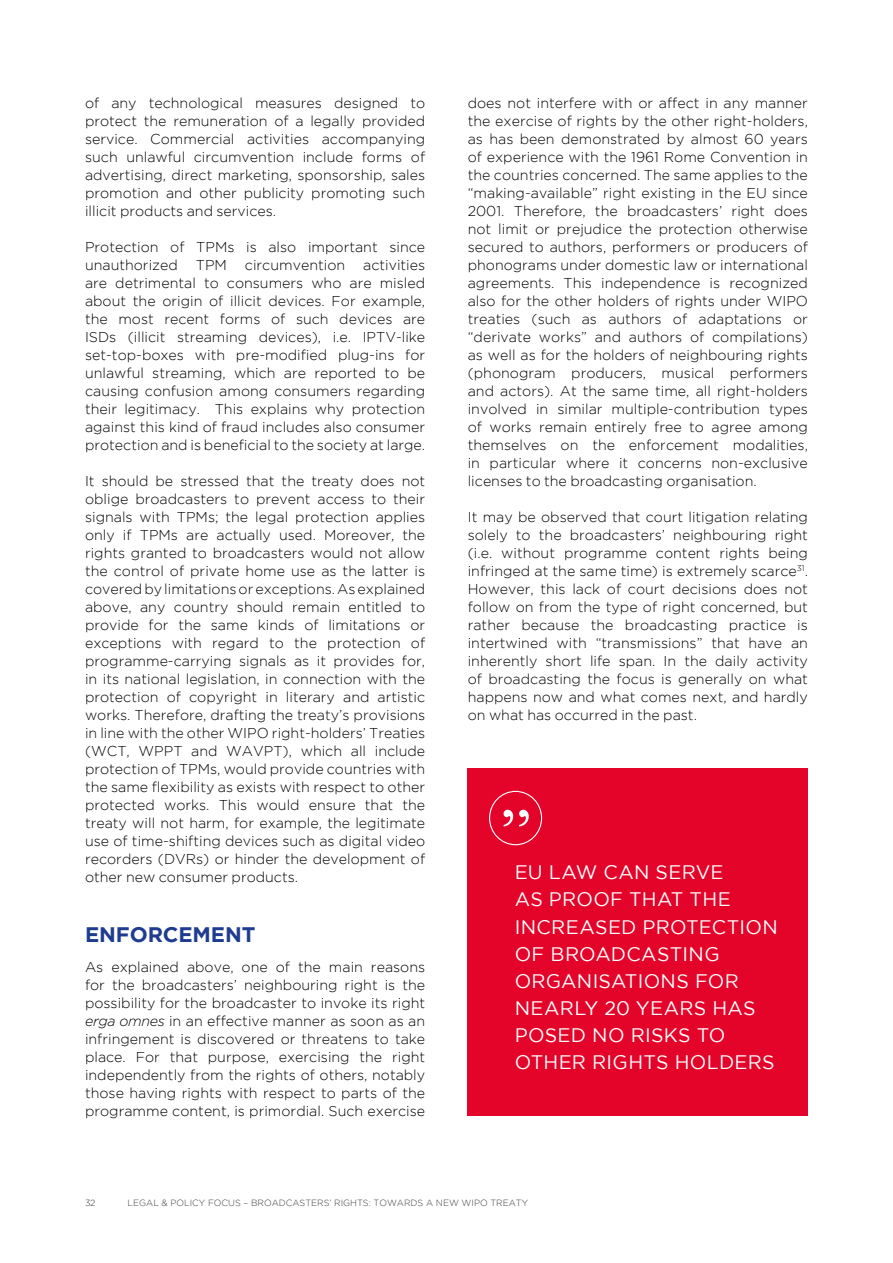
<style>
.page{position:relative;width:893px;height:1263px;background:#fff}
.page>*{position:absolute;margin:0;border:0;box-sizing:border-box;transform-origin:0 0}
.t1{font:700 21px "Gotham";letter-spacing:-.005em;color:#1f3c90}
.t2{font:19.5px/27px "Gotham";letter-spacing:.015em;color:#fff}
.t3{font:300 14.25px/18px "Gotham";color:#000;text-align:justify}
.t4{font:300 9px "Gotham";color:#3c3c3b}
.s1{font-style:italic}
</style>
<div class="page">
<div style="left:468px;top:768px;width:340px;height:348px;background:#e4042a"></div>
<svg style="left:504px;top:810px;width:25px;height:16px"></svg>
<div style="left:489px;top:791px;width:53px;height:54px;border:1px solid #fff;border-radius:50%"></div>
<p class="t3" style="left:85px;top:94px;width:342px">of any technological measures designed to protect the remuneration of a legally provided service. Commercial activities accompanying such unlawful circumvention include forms of advertising, direct marketing, sponsorship, sales promotion and other publicity promoting such illicit products and services.</p>
<p class="t3" style="left:85px;top:238px;width:342px">Protection of TPMs is also important since unauthorized</p>
<p class="t3" style="left:85px;top:256px;width:342px;text-indent:278px">activities are detrimental to consumers who are misled about the origin of illicit devices. For example, the most recent forms of such devices are ISDs (illicit streaming devices), i.e. IPTV-like set-top-boxes with pre-modified plug-ins for unlawful streaming, which are reported to be causing confusion among consumers regarding their legitimacy. This explains why protection against this kind of fraud includes also consumer protection and is beneficial to the society at large.</p>
<p class="t3" style="left:85px;top:472px;width:342px">It should be stressed that the treaty does not oblige broadcasters to prevent access to their signals with TPMs; the legal protection applies only if TPMs are actually used. Moreover, the rights granted to broadcasters would not allow the control of private home use as the latter is covered by limitations or exceptions. As explained above, any country should remain entitled to provide for the same kinds of limitations or exceptions with regard to the protection of programme-carrying signals as it provides for, in its national legislation, in connection with the protection of copyright in literary and artistic works. Therefore, drafting the treaty’s provisions in line with the other WIPO right-holders’ Treaties (WCT, WPPT and WAVPT), which all include protection of TPMs, would provide countries with the same flexibility as exists with respect to other protected works. This would ensure that the treaty will not harm, for example, the legitimate use of time-shifting devices such as digital video recorders (DVRs) or hinder the development of other new consumer products.</p>
<p class="t3" style="left:196px;top:256px;width:33px">TPM</p>
<p class="t3" style="left:245px;top:256px;width:102px">circumvention</p>
<h1 class="t1" style="left:85px;top:922px;width:172px">ENFORCEMENT</h1>
<p class="t3" style="left:85px;top:958px;width:342px">As explained above, one of the main reasons for the broadcasters’ neighbouring right is the possibility for the broadcaster to invoke its right <span class="s1">erga omnes</span> in an effective manner as soon as an infringement is discovered or threatens to take place. For that purpose, exercising the right independently from the rights of others, notably those having rights with respect to parts of the programme content, is primordial. Such exercise</p>
<p class="t3" style="left:468px;top:94px;width:342px">does not interfere with or affect in any manner the exercise of rights by the other right-holders, as has been demonstrated by almost 60 years of experience with the 1961 Rome Convention in the countries concerned. The same applies to the “making-available” right existing in the EU since 2001. Therefore, the broadcasters’ right does not limit or prejudice the protection otherwise secured to authors, performers or producers of phonograms under domestic law or international agreements. This independence is recognized also for the other holders of rights under WIPO treaties (such as authors of adaptations or “derivate works” and authors of compilations) as well as for the holders of neighbouring rights (phonogram producers, musical performers and actors). At the same time, all right-holders involved in similar multiple-contribution types of works remain entirely free to agree among themselves on the enforcement modalities, in particular where it concerns non-exclusive licenses to the broadcasting organisation.</p>
<p class="t3" style="left:468px;top:508px;width:342px">It may be observed that court litigation relating solely to the broadcasters’ neighbouring right (i.e. without programme content rights being infringed at the same time) is extremely scarce<sup>31</sup>.<br>However, this lack of court decisions does not follow on from the type of right concerned, but rather because the broadcasting practice is intertwined with “transmissions” that have an inherently short life span. In the daily activity of broadcasting the focus is generally on what happens now and what comes next, and hardly on what has occurred in the past.</p>
<h2 class="t2" style="left:515px;top:859px;width:265px">EU LAW CAN SERVE<br>AS PROOF THAT THE<br>INCREASED PROTECTION<br>OF BROADCASTING<br>ORGANISATIONS FOR<br>NEARLY 20 YEARS HAS<br>POSED NO RISKS TO<br>OTHER RIGHTS HOLDERS</h2>
<p class="t4" style="left:85px;top:1198px;width:12px">32</p>
<p class="t4" style="left:128px;top:1198px;width:402px">LEGAL &amp; POLICY FOCUS – BROADCASTERS’ RIGHTS: TOWARDS A NEW WIPO TREATY</p>
</div>
